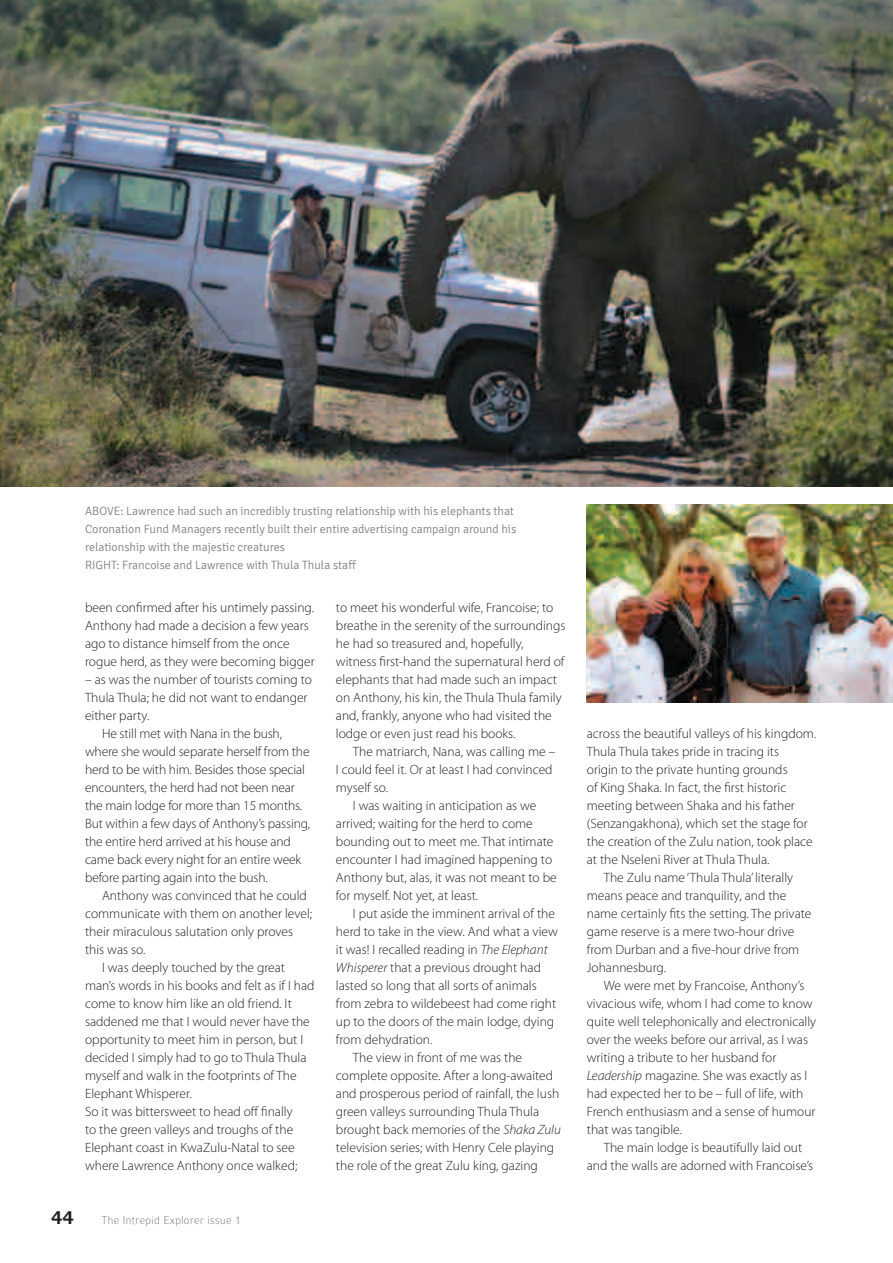
<style>
.page{position:relative;width:893px;height:1263px;background:#fff}
.page>*{position:absolute;margin:0;border:0;box-sizing:border-box;transform-origin:0 0}
.t1{font:500 21px "Colaborate";color:#231f20}
.t2{font:300 13.5px/18px "Myriad Pro";color:#231f20}
.t3{font:300 12px/18px "Signika";color:#808285}
.t4{font:100 12px "Colaborate";letter-spacing:.03em;color:#6d6f71}
.s1{font-style:italic}
</style>
<div class="page">
<img style="left:0;top:0;width:893px;height:486px">
<img style="left:587px;top:504px;width:306px;height:198px">
<p class="t3" style="left:85px;top:502px;width:433px">ABOVE: Lawrence had such an incredibly trusting relationship with his elephants that Coronation Fund Managers recently built their entire advertising campaign around his relationship with the majestic creatures<br>RIGHT: Francoise and Lawrence with Thula Thula staff</p>
<p class="t2" style="left:85px;top:599px;width:231px">been confirmed after his untimely passing.<br>Anthony had made a decision a few years ago to distance himself from the once rogue herd, as they were becoming bigger</p>
<p class="t2" style="left:85px;top:671px;width:229px">– as was the number of tourists coming to</p>
<p class="t2" style="left:85px;top:689px;width:224px">Thula Thula; he did not want to endanger</p>
<p class="t2" style="left:85px;top:707px;width:66px">either party.</p>
<p class="t2" style="left:102px;top:725px;width:182px">He still met with Nana in the bush,</p>
<p class="t2" style="left:85px;top:743px;width:226px">where she would separate herself from the</p>
<p class="t2" style="left:85px;top:761px;width:222px">herd to be with him. Besides those special</p>
<p class="t2" style="left:85px;top:779px;width:211px">encounters, the herd had not been near</p>
<p class="t2" style="left:85px;top:797px;width:219px">the main lodge for more than 15 months.</p>
<p class="t2" style="left:85px;top:815px;width:227px">But within a few days of Anthony’s passing,</p>
<p class="t2" style="left:85px;top:833px;width:207px">the entire herd arrived at his house and</p>
<p class="t2" style="left:85px;top:851px;width:218px">came back every night for an entire week</p>
<p class="t2" style="left:85px;top:869px;width:184px">before parting again into the bush.</p>
<p class="t2" style="left:102px;top:887px;width:206px">Anthony was convinced that he could</p>
<p class="t2" style="left:85px;top:905px;width:229px">communicate with them on another level;</p>
<p class="t2" style="left:85px;top:923px;width:210px">their miraculous salutation only proves</p>
<p class="t2" style="left:85px;top:941px;width:62px">this was so.</p>
<p class="t2" style="left:102px;top:959px;width:184px">I was deeply touched by the great</p>
<p class="t2" style="left:85px;top:977px;width:231px">man’s words in his books and felt as if I had</p>
<p class="t2" style="left:85px;top:995px;width:208px">come to know him like an old friend. It</p>
<p class="t2" style="left:85px;top:1013px;width:226px">saddened me that I would never have the</p>
<p class="t2" style="left:85px;top:1031px;width:220px">opportunity to meet him in person, but I</p>
<p class="t2" style="left:85px;top:1049px;width:223px">decided I simply had to go to Thula Thula</p>
<p class="t2" style="left:85px;top:1067px;width:213px">myself and walk in the footprints of The</p>
<p class="t2" style="left:85px;top:1085px;width:108px">Elephant Whisperer.</p>
<p class="t2" style="left:85px;top:1103px;width:209px">So it was bittersweet to head off finally</p>
<p class="t2" style="left:85px;top:1121px;width:210px">to the green valleys and troughs of the</p>
<p class="t2" style="left:85px;top:1139px;width:211px">Elephant coast in KwaZulu-Natal to see</p>
<p class="t2" style="left:85px;top:1157px;width:214px">where Lawrence Anthony once walked;</p>
<h1 class="t1" style="left:51px;top:1206px;width:24px">44</h1>
<p class="t4" style="left:102px;top:1214px;width:141px">The Intrepid Explorer issue 1</p>
<p class="t2" style="left:336px;top:599px;width:231px">to meet his wonderful wife, Francoise; to breathe in the serenity of the surroundings he had so treasured and, hopefully, witness first-hand the supernatural herd of elephants that had made such an impact on Anthony, his kin, the Thula Thula family and, frankly, anyone who had visited the lodge or even just read his books.</p>
<p class="t2" style="left:336px;top:743px;width:221px;text-indent:17px">The matriarch, Nana, was calling me –<br>I could feel it. Or at least I had convinced myself so.</p>
<p class="t2" style="left:336px;top:797px;width:222px;text-indent:17px">I was waiting in anticipation as we arrived; waiting for the herd to come bounding out to meet me. That intimate encounter I had imagined happening to Anthony but, alas, it was not meant to be for myself. Not yet, at least.</p>
<p class="t2" style="left:353px;top:905px;width:203px">I put aside the imminent arrival of the</p>
<p class="t2" style="left:336px;top:923px;width:223px">herd to take in the view. And what a view</p>
<p class="t2" style="left:336px;top:941px;width:213px">it was! I recalled reading in <span class="s1">The Elephant</span></p>
<p class="t2" style="left:336px;top:959px;width:207px"><span class="s1">Whisperer</span> that a previous drought had</p>
<p class="t2" style="left:336px;top:976px;width:202px">lasted so long that all sorts of animals</p>
<p class="t2" style="left:336px;top:994px;width:222px">from zebra to wildebeest had come right</p>
<p class="t2" style="left:336px;top:1012px;width:220px">up to the doors of the main lodge, dying</p>
<p class="t2" style="left:336px;top:1030px;width:98px">from dehydration.</p>
<p class="t2" style="left:353px;top:1048px;width:171px">The view in front of me was the</p>
<p class="t2" style="left:336px;top:1066px;width:219px">complete opposite. After a long-awaited</p>
<p class="t2" style="left:336px;top:1084px;width:225px">and prosperous period of rainfall, the lush</p>
<p class="t2" style="left:336px;top:1102px;width:205px">green valleys surrounding Thula Thula</p>
<p class="t2" style="left:336px;top:1120px;width:226px">brought back memories of the <span class="s1">Shaka Zulu</span></p>
<p class="t2" style="left:336px;top:1138px;width:220px">television series; with Henry Cele playing</p>
<p class="t2" style="left:336px;top:1156px;width:203px">the role of the great Zulu king, gazing</p>
<p class="t2" style="left:587px;top:724px;width:231px">across the beautiful valleys of his kingdom.</p>
<p class="t2" style="left:587px;top:742px;width:194px">Thula Thula takes pride in tracing its</p>
<p class="t2" style="left:587px;top:760px;width:202px">origin to the private hunting grounds</p>
<p class="t2" style="left:587px;top:778px;width:201px">of King Shaka. In fact, the first historic</p>
<p class="t2" style="left:587px;top:796px;width:210px">meeting between Shaka and his father</p>
<p class="t2" style="left:587px;top:814px;width:222px">(Senzangakhona), which set the stage for</p>
<p class="t2" style="left:587px;top:832px;width:227px">the creation of the Zulu nation, took place</p>
<p class="t2" style="left:587px;top:850px;width:184px">at the Nseleni River at Thula Thula.</p>
<p class="t2" style="left:604px;top:868px;width:191px">The Zulu name ‘Thula Thula’ literally</p>
<p class="t2" style="left:587px;top:886px;width:201px">means peace and tranquility, and the</p>
<p class="t2" style="left:587px;top:904px;width:226px">name certainly fits the setting. The private</p>
<p class="t2" style="left:587px;top:922px;width:209px">game reserve is a mere two-hour drive</p>
<p class="t2" style="left:587px;top:940px;width:214px">from Durban and a five-hour drive from</p>
<p class="t2" style="left:587px;top:958px;width:81px">Johannesburg.</p>
<p class="t2" style="left:604px;top:976px;width:202px">We were met by Francoise, Anthony’s</p>
<p class="t2" style="left:587px;top:994px;width:227px">vivacious wife, whom I had come to know</p>
<p class="t2" style="left:587px;top:1012px;width:231px">quite well telephonically and electronically</p>
<p class="t2" style="left:587px;top:1030px;width:223px">over the weeks before our arrival, as I was</p>
<p class="t2" style="left:587px;top:1048px;width:191px">writing a tribute to her husband for</p>
<p class="t2" style="left:587px;top:1066px;width:222px"><span class="s1">Leadership</span> magazine. She was exactly as I</p>
<p class="t2" style="left:587px;top:1084px;width:218px">had expected her to be – full of life, with</p>
<p class="t2" style="left:587px;top:1102px;width:230px">French enthusiasm and a sense of humour</p>
<p class="t2" style="left:587px;top:1120px;width:97px">that was tangible.</p>
<p class="t2" style="left:604px;top:1138px;width:200px">The main lodge is beautifully laid out</p>
<p class="t2" style="left:587px;top:1156px;width:228px">and the walls are adorned with Francoise’s</p>
</div>
